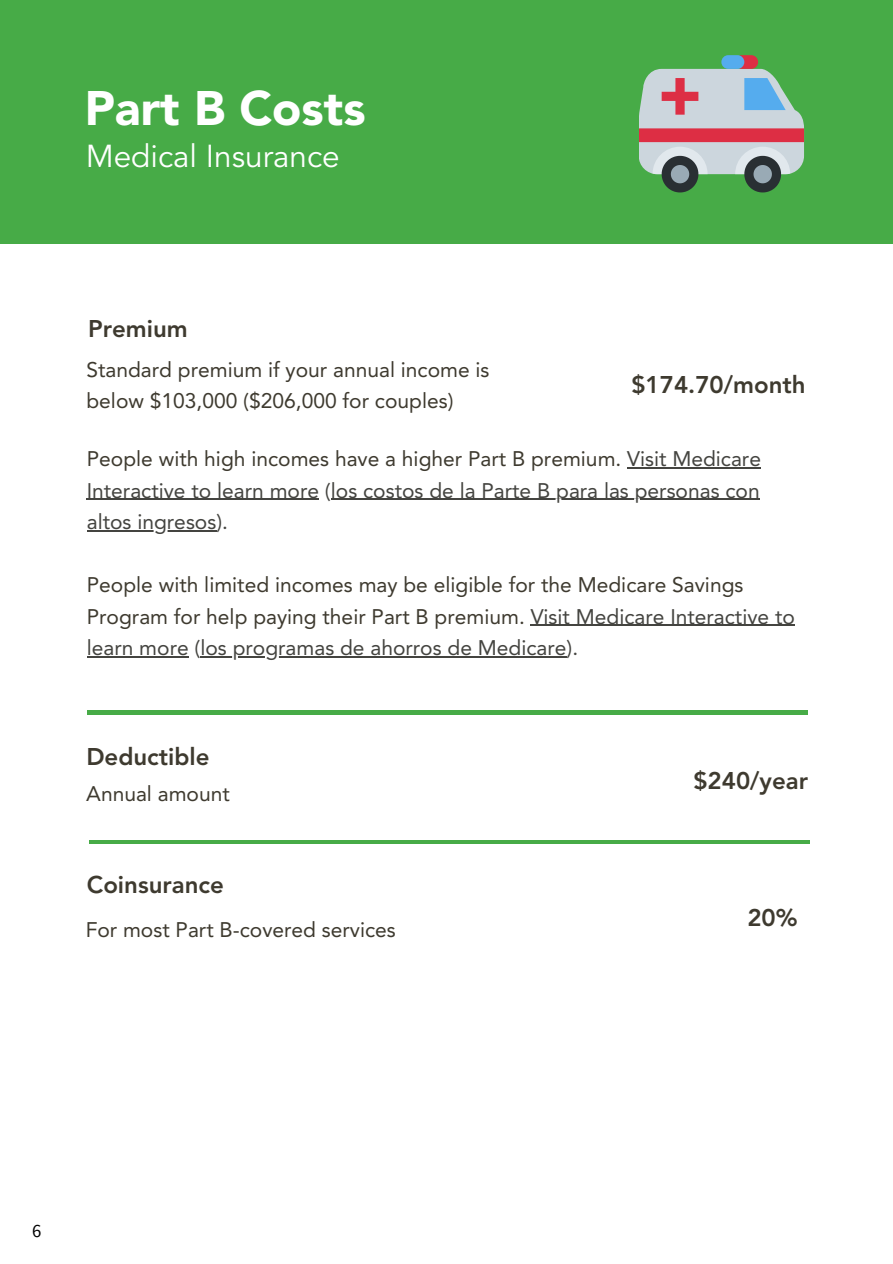
<style>
.page{position:relative;width:893px;height:1264px;background:#fff}
.page>*{position:absolute;margin:0;border:0;box-sizing:border-box;transform-origin:0 0}
.t1{font:900 48px "Avenir LT Std";color:#fff}
.t2{font:31.5px "Avenir LT Std";color:#fff}
.t3{font:800 24px "Avenir LT Std";color:#3e3a2f}
.t4{font:21px/31.5px "Avenir LT Std";color:#3e3a2f}
.t5{font:21px/31.5px "Avenir LT Std";color:#444440;text-align:justify}
.t6{font:18.75px "Source Sans Pro";color:#000}
.s1{color:#3e3a2f}
.s2{color:#444440}
</style>
<div class="page">
<div style="left:0;top:0;width:892px;height:244px;background:#47ab47"></div>
<hr style="left:88px;top:710px;width:720px;height:4px;background:#47ab47">
<hr style="left:89px;top:840px;width:720px;height:3px;background:#47ab47">
<svg style="left:639px;top:69px;width:165px;height:123px"></svg>
<div style="left:735px;top:55px;width:23px;height:14px;background:#dd2e44;border-radius:7px"></div>
<div style="left:721px;top:55px;width:23px;height:14px;background:#55acee;border-radius:7px"></div>
<hr style="left:627px;top:467px;width:134px;height:1px;background:#444440">
<hr style="left:87px;top:499px;width:232px;height:1px;background:#444440">
<hr style="left:331px;top:499px;width:428px;height:1px;background:#444440">
<hr style="left:87px;top:530px;width:129px;height:1px;background:#444440">
<hr style="left:530px;top:625px;width:264px;height:1px;background:#444440">
<hr style="left:87px;top:656px;width:102px;height:1px;background:#444440">
<hr style="left:200px;top:656px;width:366px;height:1px;background:#444440">
<h1 class="t1" style="left:85px;top:88px;width:282px">Part B Costs</h1>
<h2 class="t2" style="left:86px;top:143px;width:255px">Medical Insurance</h2>
<p class="t3" style="left:88px;top:319px;width:101px">Premium</p>
<p class="t4" style="left:86px;top:355px;width:404px">Standard premium if your annual income is below $103,000 ($206,000 for couples)</p>
<p class="t3" style="left:631px;top:375px;width:176px">$174.70/month</p>
<p class="t5" style="left:87px;top:445px;width:675px"><span class="s1">People with high incomes have a higher Part B premium.</span> Visit Medicare Interactive to learn more (los costos de la Parte B para las personas con altos ingresos).</p>
<p class="t4" style="left:87px;top:571px;width:709px">People with limited incomes may be eligible for the Medicare Savings<br>Program for help paying their Part B premium. <span class="s2">Visit Medicare Interactive to learn more (los programas de ahorros de Medicare).</span></p>
<p class="t3" style="left:86px;top:746px;width:125px">Deductible</p>
<p class="t4" style="left:86px;top:779px;width:145px">Annual amount</p>
<p class="t3" style="left:87px;top:874px;width:138px">Coinsurance</p>
<p class="t4" style="left:86px;top:916px;width:311px">For most Part B-covered services</p>
<p class="t3" style="left:693px;top:770px;width:116px">$240/year</p>
<p class="t3" style="left:747px;top:907px;width:52px">20%</p>
<p class="t6" style="left:32px;top:1217px;width:11px">6</p>
</div>
